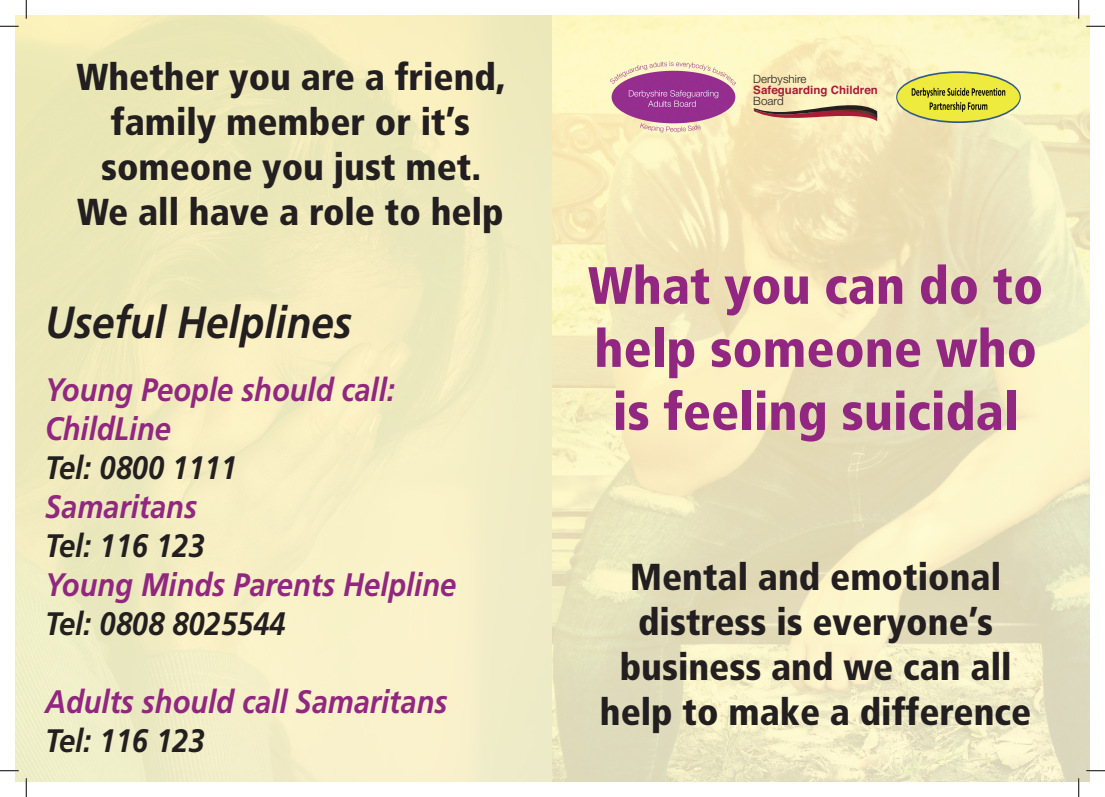
<style>
.page{position:relative;width:1105px;height:797px;background:#fff}
.page>*{position:absolute;margin:0;border:0;box-sizing:border-box;transform-origin:0 0}
.t1{font:900 condensed 52.5px "Frutiger";color:#912780}
.t2{font:italic 700 45px "Frutiger";color:#231f20;scale:.9 1}
.t3{font:900 condensed 37.5px/45px "Frutiger";color:#231f20;text-align:center}
.t4{font:italic 700 32.5px "Frutiger";color:#912780;scale:.9 1}
.t5{font:italic 700 32.5px "Frutiger";color:#231f20;scale:.9 1}
.t6{font:700 11.5px/10.9px "Helvetica";letter-spacing:.005em;color:#a71d38}
.s1{font-family:"Helvetica Neue";font-weight:300;color:#231f20}
</style>
<div class="page">
<svg style="left:552px;top:16px;width:537px;height:765px;background:#f0e8bf"></svg>
<img style="left:610px;top:62px;width:125px;height:71px">
<svg style="left:754px;top:104px;width:123px;height:17px;background:#b68c78"></svg>
<div style="left:897px;top:72px;width:123px;height:50px;background:#eeea3e;border-radius:50%"></div>
<div style="left:896px;top:71px;width:125px;height:52px;border:1px solid #355b85;border-radius:50%"></div>
<svg style="left:912px;top:88px;width:93px;height:24px"></svg>
<svg style="left:0;top:25px;width:19px;height:2px"></svg>
<svg style="left:1086px;top:25px;width:19px;height:2px"></svg>
<svg style="left:0;top:770px;width:19px;height:1px"></svg>
<svg style="left:1086px;top:770px;width:19px;height:1px"></svg>
<svg style="left:25px;top:0;width:2px;height:19px"></svg>
<svg style="left:25px;top:778px;width:2px;height:19px"></svg>
<svg style="left:1078px;top:0;width:1px;height:19px"></svg>
<svg style="left:1078px;top:778px;width:1px;height:19px"></svg>
<p class="t3" style="left:76px;top:54px;width:431px">Whether you are a friend, family member or it’s</p>
<p class="t3" style="left:101px;top:144px;width:382px">someone you just met.</p>
<p class="t3" style="left:77px;top:189px;width:428px">We all have a role to help</p>
<p class="t2" style="left:45px;top:296px;width:342px">Useful Helplines</p>
<p class="t4" style="left:45px;top:370px;width:390px">Young People should call:</p>
<p class="t4" style="left:45px;top:409px;width:142px">ChildLine</p>
<p class="t5" style="left:45px;top:448px;width:215px">Tel: 0800 1111</p>
<p class="t4" style="left:45px;top:487px;width:170px">Samaritans</p>
<p class="t5" style="left:45px;top:526px;width:179px">Tel: 116 123</p>
<p class="t4" style="left:45px;top:565px;width:458px">Young Minds Parents Helpline</p>
<p class="t5" style="left:45px;top:604px;width:269px">Tel: 0808 8025544</p>
<p class="t4" style="left:45px;top:682px;width:449px">Adults should call Samaritans</p>
<p class="t5" style="left:45px;top:721px;width:179px">Tel: 116 123</p>
<p class="t6" style="left:753px;top:73px;width:126px"><span class="s1">Derbyshire<br></span>Safeguarding Children<br><span class="s1">Board</span></p>
<p class="t1" style="left:588px;top:254px;width:457px">What you can do to</p>
<p class="t1" style="left:594px;top:317px;width:444px">help someone who</p>
<p class="t1" style="left:613px;top:380px;width:407px">is feeling suicidal</p>
<p class="t3" style="left:630px;top:554px;width:372px">Mental and emotional</p>
<p class="t3" style="left:638px;top:599px;width:357px">distress is everyone’s</p>
<p class="t3" style="left:600px;top:644px;width:433px">business and we can all help to make a difference</p>
</div>
